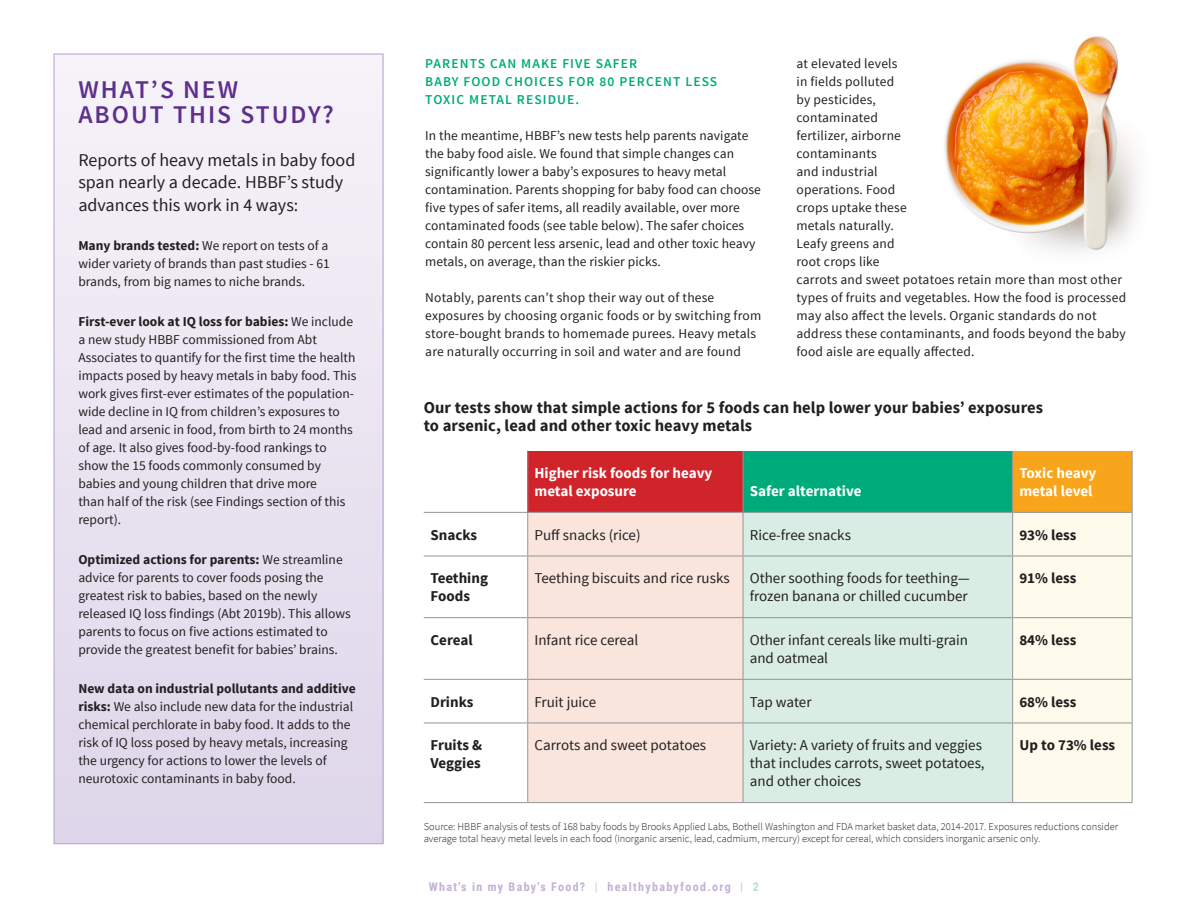
<style>
.page{position:relative;width:1188px;height:918px;background:#fff}
.page>*{position:absolute;margin:0;border:0;box-sizing:border-box;transform-origin:0 0}
.Subhead_2_GREEN_NO_T{font:600 25.5px/25.5px "Source Sans Pro";letter-spacing:.08em;color:#5f2f8c}
.Body_Text{font:18px/22.5px "Source Sans Pro";color:#231f20}
.Article_Body{font:700 16.5px/18px "Source Sans Pro";letter-spacing:.005em;color:#231f20}
.Body_Text-2{font:15px/18px "Source Sans Pro";color:#231f20}
.Body_Text-3{font:700 15px/18px "Source Sans Pro";color:#231f20}
.Body_Text-4{font:700 15px/18px "Source Sans Pro";color:#fff}
.Body_Text-5{font:13.5px/18px "Source Sans Pro";color:#231f20}
.Subhead_2_GREEN{font:600 13.5px/18px "Source Sans Pro";letter-spacing:.08em;color:#00ab7b}
.t1{font:700 12px "Roboto Condensed";letter-spacing:.11em;color:#c2b3d6}
.Source{font:300 10.5px/12.6px "Source Sans Pro";color:#231f20}
.s1{font-weight:700}
.s2{font-family:"Roboto";color:#d1d2d4}
.s3{color:#b7dfce}
</style>
<div class="page">
<div style="left:54px;top:54px;width:329px;height:790px;background:linear-gradient(to bottom,#f5f4f9,#ddd5e9)"></div>
<div style="left:528px;top:451px;width:215px;height:61px;background:#d1232a"></div>
<div style="left:743px;top:451px;width:270px;height:61px;background:#00ab7b"></div>
<div style="left:1013px;top:451px;width:119px;height:61px;background:#f9a51b"></div>
<div style="left:528px;top:513px;width:215px;height:289px;background:#f9e5dc"></div>
<div style="left:744px;top:513px;width:268px;height:289px;background:#d9ede4"></div>
<div style="left:1013px;top:513px;width:119px;height:289px;background:#fefaec"></div>
<hr style="left:527px;top:451px;width:1px;height:61px;background:#939598">
<hr style="left:743px;top:451px;width:1px;height:61px;background:#939598">
<hr style="left:1012px;top:451px;width:1px;height:61px;background:#939598">
<hr style="left:1132px;top:451px;width:1px;height:61px;background:#939598">
<hr style="left:424px;top:512px;width:104px;height:1px;background:#939598">
<hr style="left:528px;top:512px;width:215px;height:1px;background:#939598">
<hr style="left:527px;top:513px;width:1px;height:43px;background:#939598">
<hr style="left:743px;top:512px;width:270px;height:1px;background:#939598">
<hr style="left:743px;top:513px;width:1px;height:43px;background:#939598">
<hr style="left:1013px;top:512px;width:120px;height:1px;background:#939598">
<hr style="left:1012px;top:513px;width:1px;height:43px;background:#939598">
<hr style="left:1132px;top:513px;width:1px;height:43px;background:#939598">
<hr style="left:424px;top:556px;width:104px;height:1px;background:#939598">
<hr style="left:528px;top:556px;width:215px;height:1px;background:#939598">
<hr style="left:527px;top:556px;width:1px;height:61px;background:#939598">
<hr style="left:743px;top:556px;width:270px;height:1px;background:#939598">
<hr style="left:743px;top:556px;width:1px;height:61px;background:#939598">
<hr style="left:1013px;top:556px;width:120px;height:1px;background:#939598">
<hr style="left:1012px;top:556px;width:1px;height:61px;background:#939598">
<hr style="left:1132px;top:556px;width:1px;height:61px;background:#939598">
<hr style="left:424px;top:617px;width:104px;height:1px;background:#939598">
<hr style="left:528px;top:617px;width:215px;height:1px;background:#939598">
<hr style="left:527px;top:618px;width:1px;height:61px;background:#939598">
<hr style="left:743px;top:617px;width:270px;height:1px;background:#939598">
<hr style="left:743px;top:618px;width:1px;height:61px;background:#939598">
<hr style="left:1013px;top:617px;width:120px;height:1px;background:#939598">
<hr style="left:1012px;top:618px;width:1px;height:61px;background:#939598">
<hr style="left:1132px;top:618px;width:1px;height:61px;background:#939598">
<hr style="left:424px;top:679px;width:104px;height:1px;background:#939598">
<hr style="left:528px;top:679px;width:215px;height:1px;background:#939598">
<hr style="left:527px;top:680px;width:1px;height:43px;background:#939598">
<hr style="left:743px;top:679px;width:270px;height:1px;background:#939598">
<hr style="left:743px;top:680px;width:1px;height:43px;background:#939598">
<hr style="left:1013px;top:679px;width:120px;height:1px;background:#939598">
<hr style="left:1012px;top:680px;width:1px;height:43px;background:#939598">
<hr style="left:1132px;top:680px;width:1px;height:43px;background:#939598">
<hr style="left:424px;top:723px;width:104px;height:1px;background:#939598">
<hr style="left:528px;top:723px;width:215px;height:1px;background:#939598">
<hr style="left:527px;top:723px;width:1px;height:79px;background:#939598">
<hr style="left:743px;top:723px;width:270px;height:1px;background:#939598">
<hr style="left:743px;top:723px;width:1px;height:79px;background:#939598">
<hr style="left:1013px;top:723px;width:120px;height:1px;background:#939598">
<hr style="left:1012px;top:723px;width:1px;height:79px;background:#939598">
<hr style="left:1132px;top:723px;width:1px;height:79px;background:#939598">
<hr style="left:424px;top:802px;width:104px;height:1px;background:#939598">
<hr style="left:528px;top:802px;width:215px;height:1px;background:#939598">
<hr style="left:743px;top:802px;width:270px;height:1px;background:#939598">
<hr style="left:1013px;top:802px;width:120px;height:1px;background:#939598">
<img style="left:944px;top:35px;width:194px;height:216px">
<p class="Subhead_2_GREEN_NO_T" style="left:78px;top:77px;width:257px">WHAT’S NEW<br>ABOUT THIS STUDY?</p>
<p class="Body_Text" style="left:78px;top:149px;width:278px">Reports of heavy metals in baby food span nearly a decade. HBBF’s study advances this work in 4 ways:</p>
<p class="Body_Text-5" style="left:78px;top:237px;width:253px;text-align:justify"><span class="s1">Many brands tested:</span> We report on tests of a wider variety of brands than past studies - 61 brands, from big names to niche brands.</p>
<p class="Body_Text-5" style="left:78px;top:313px;width:280px"><span class="s1">First-ever look at IQ loss for babies:</span> We include a new study HBBF commissioned from Abt Associates to quantify for the first time the health impacts posed by heavy metals in baby food. This work gives first-ever estimates of the population&shy;wide decline in IQ from children’s exposures to lead and arsenic in food, from birth to 24 months of age. It also gives food-by-food rankings to show the 15 foods commonly consumed by babies and young children that drive more<br>than half of the risk (see Findings section of this report).</p>
<p class="Body_Text-5" style="left:78px;top:550px;width:274px"><span class="s1">Optimized actions for parents:</span> We streamline advice for parents to cover foods posing the greatest risk to babies, based on the newly released IQ loss findings (Abt 2019b). This allows parents to focus on five actions estimated to provide the greatest benefit for babies’ brains.</p>
<p class="Body_Text-5" style="left:78px;top:680px;width:279px"><span class="s1">New data on industrial pollutants and additive risks:</span> We also include new data for the industrial chemical perchlorate in baby food. It adds to the risk of IQ loss posed by heavy metals, increasing the urgency for actions to lower the levels of neurotoxic contaminants in baby food.</p>
<p class="Subhead_2_GREEN" style="left:425px;top:54px;width:294px">PARENTS CAN MAKE FIVE SAFER<br>BABY FOOD CHOICES FOR 80 PERCENT LESS<br>TOXIC METAL RESIDUE.</p>
<p class="Body_Text-5" style="left:425px;top:126px;width:337px">In the meantime, HBBF’s new tests help parents navigate the baby food aisle. We found that simple changes can significantly lower a baby’s exposures to heavy metal contamination. Parents shopping for baby food can choose five types of safer items, all readily available, over more contaminated foods (see table below). The safer choices contain 80 percent less arsenic, lead and other toxic heavy metals, on average, than the riskier picks.</p>
<p class="Body_Text-5" style="left:425px;top:288px;width:337px">Notably, parents can’t shop their way out of these exposures by choosing organic foods or by switching from store-bought brands to homemade purees. Heavy metals are naturally occurring in soil and water and are found</p>
<p class="Body_Text-5" style="left:796px;top:54px;width:331px">at elevated levels<br>in fields polluted<br>by pesticides,<br>contaminated<br>fertilizer, airborne<br>contaminants<br>and industrial<br>operations. Food<br>crops uptake these<br>metals naturally.<br>Leafy greens and<br>root crops like<br>carrots and sweet potatoes retain more than most other types of fruits and vegetables. How the food is processed may also affect the levels. Organic standards do not address these contaminants, and foods beyond the baby food aisle are equally affected.</p>
<p class="Article_Body" style="left:424px;top:399px;width:621px">Our tests show that simple actions for 5 foods can help lower your babies’ exposures to arsenic, lead and other toxic heavy metals</p>
<p class="Body_Text-4" style="left:534px;top:465px;width:179px">Higher risk foods for heavy metal exposure</p>
<p class="Body_Text-4" style="left:1019px;top:465px;width:78px">Toxic heavy metal level</p>
<p class="Body_Text-4" style="left:750px;top:483px;width:113px">Safer alternative</p>
<p class="Body_Text-3" style="left:430px;top:526px;width:48px">Snacks</p>
<p class="Body_Text-2" style="left:534px;top:526px;width:108px">Puff snacks (rice)</p>
<p class="Body_Text-2" style="left:750px;top:526px;width:103px">Rice-free snacks</p>
<p class="Body_Text-3" style="left:1019px;top:526px;width:59px">93% less</p>
<p class="Body_Text-3" style="left:430px;top:570px;width:59px">Teething<br>Foods</p>
<p class="Body_Text-2" style="left:534px;top:570px;width:197px">Teething biscuits and rice rusks</p>
<p class="Body_Text-2" style="left:750px;top:570px;width:222px">Other soothing foods for teething— frozen banana or chilled cucumber</p>
<p class="Body_Text-3" style="left:1019px;top:570px;width:59px">91% less</p>
<p class="Body_Text-3" style="left:430px;top:632px;width:44px">Cereal</p>
<p class="Body_Text-2" style="left:534px;top:631px;width:105px">Infant rice cereal</p>
<p class="Body_Text-2" style="left:750px;top:631px;width:220px">Other infant cereals like multi-grain and oatmeal</p>
<p class="Body_Text-3" style="left:1019px;top:632px;width:59px">84% less</p>
<p class="Body_Text-3" style="left:430px;top:693px;width:45px">Drinks</p>
<p class="Body_Text-2" style="left:534px;top:693px;width:63px">Fruit juice</p>
<p class="Body_Text-2" style="left:750px;top:693px;width:63px">Tap water</p>
<p class="Body_Text-3" style="left:1019px;top:693px;width:59px">68% less</p>
<p class="Body_Text-3" style="left:430px;top:737px;width:53px">Fruits &amp;<br>Veggies</p>
<p class="Body_Text-2" style="left:534px;top:737px;width:173px">Carrots and sweet potatoes</p>
<p class="Body_Text-2" style="left:750px;top:737px;width:236px">Variety: A variety of fruits and veggies that includes carrots, sweet potatoes, and other choices</p>
<p class="Body_Text-3" style="left:1019px;top:737px;width:97px">Up to 73% less</p>
<p class="Source" style="left:424px;top:820px;width:696px">Source: HBBF analysis of tests of 168 baby foods by Brooks Applied Labs, Bothell Washington and FDA market basket data, 2014-2017. Exposures reductions consider average total heavy metal levels in each food (inorganic arsenic, lead, cadmium, mercury) except for cereal, which considers inorganic arsenic only.</p>
<p class="t1" style="left:429px;top:878px;width:332px">What's in my Baby's Food? <span class="s2">|</span> healthybabyfood.org <span class="s2">|</span> <span class="s3">2</span></p>
</div>
